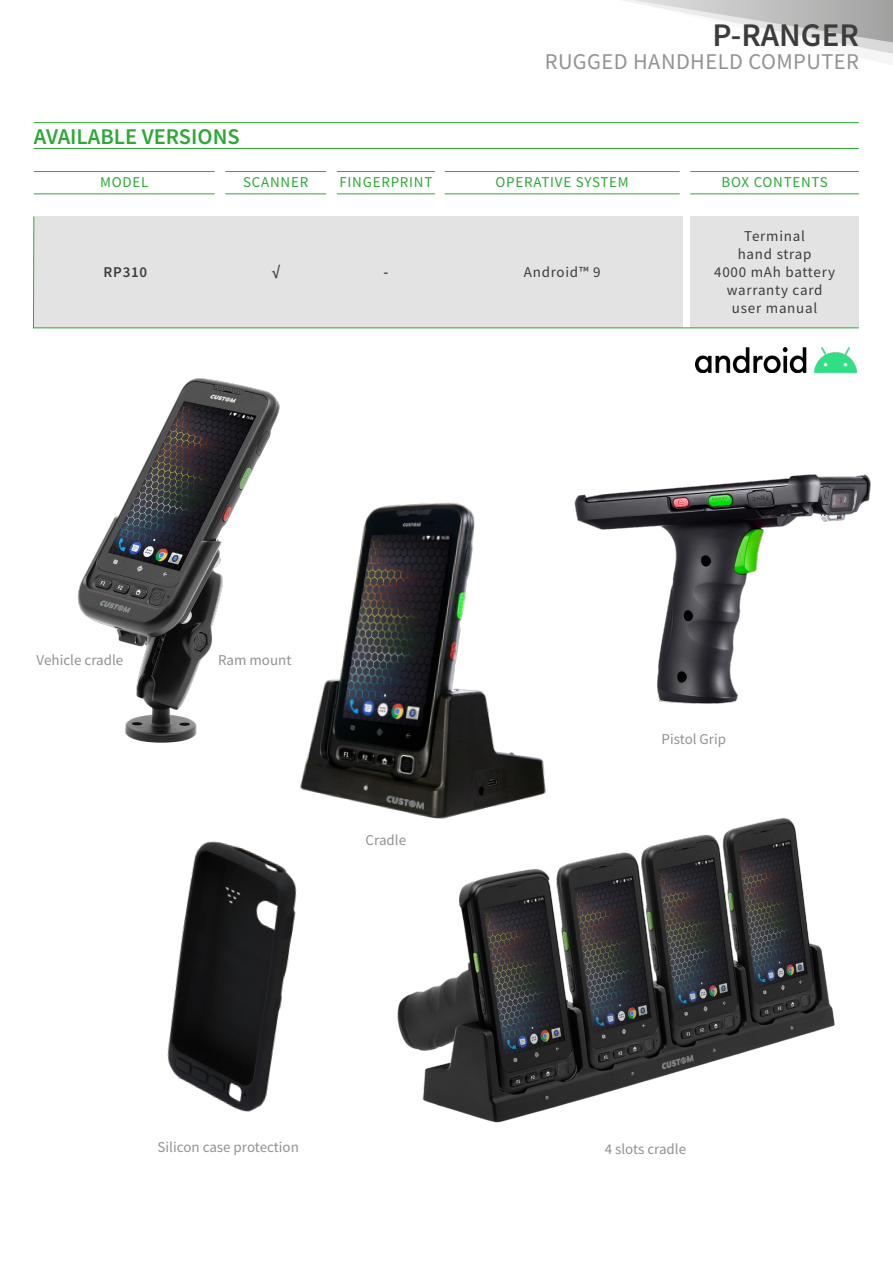
<style>
.page{position:relative;width:893px;height:1263px;background:#fff}
.page>*{position:absolute;margin:0;border:0;box-sizing:border-box;transform-origin:0 0}
.t1{font:600 33px "Source Sans Pro";color:#3c3c3b}
.t2{font:22.5px "Source Sans Pro";letter-spacing:.02em;color:#929292}
.t3{font:600 22.5px "Source Sans Pro";color:#2ea836}
.t4{font:15px "Source Sans Pro";color:#929292}
.t5{font:15px/18px "Source Sans Pro";letter-spacing:.05em;color:#3c3c3b;text-align:center}
.t6{font:15px "Source Sans Pro";letter-spacing:.05em;color:#2ea836}
.t7{font:600 15px "Source Sans Pro";letter-spacing:.05em;color:#3c3c3b}
</style>
<div class="page">
<svg style="left:623px;top:0;width:270px;height:65px"></svg>
<img style="left:397px;top:818px;width:438px;height:305px">
<img style="left:300px;top:771px;width:273px;height:77px">
<img style="left:167px;top:826px;width:150px;height:286px">
<hr style="left:34px;top:122px;width:825px;height:1px;background:#2ea836">
<hr style="left:34px;top:148px;width:825px;height:1px;background:#2ea836">
<hr style="left:34px;top:193px;width:181px;height:1px;background:#2ea836">
<hr style="left:225px;top:193px;width:101px;height:1px;background:#2ea836">
<hr style="left:337px;top:193px;width:98px;height:1px;background:#2ea836">
<hr style="left:445px;top:193px;width:235px;height:1px;background:#2ea836">
<hr style="left:690px;top:193px;width:169px;height:1px;background:#2ea836">
<hr style="left:34px;top:171px;width:181px;height:1px;background:#2ea836">
<hr style="left:225px;top:171px;width:101px;height:1px;background:#2ea836">
<hr style="left:337px;top:171px;width:98px;height:1px;background:#2ea836">
<hr style="left:445px;top:171px;width:235px;height:1px;background:#2ea836">
<hr style="left:690px;top:171px;width:169px;height:1px;background:#2ea836">
<svg style="left:33px;top:216px;width:826px;height:555px"></svg>
<img style="left:696px;top:348px;width:160px;height:24px">
<h1 class="t1" style="left:713px;top:13px;width:148px">P-RANGER</h1>
<h2 class="t2" style="left:545px;top:47px;width:316px">RUGGED HANDHELD COMPUTER</h2>
<h2 class="t3" style="left:34px;top:122px;width:207px">AVAILABLE VERSIONS</h2>
<p class="t6" style="left:100px;top:173px;width:50px">MODEL</p>
<p class="t6" style="left:243px;top:173px;width:67px">SCANNER</p>
<p class="t6" style="left:339px;top:173px;width:94px">FINGERPRINT</p>
<p class="t6" style="left:495px;top:173px;width:135px">OPERATIVE SYSTEM</p>
<p class="t6" style="left:721px;top:173px;width:108px">BOX CONTENTS</p>
<p class="t7" style="left:104px;top:262px;width:45px">RP310</p>
<p class="t7" style="left:271px;top:262px;width:10px">√</p>
<p class="t7" style="left:383px;top:262px;width:6px">-</p>
<p class="t5" style="left:524px;top:263px;width:78px">Android™ 9</p>
<p class="t5" style="left:714px;top:226px;width:122px">Terminal<br>hand strap<br>4000 mAh battery warranty card user manual</p>
<p class="t4" style="left:37px;top:650px;width:88px">Vehicle cradle</p>
<p class="t4" style="left:218px;top:650px;width:75px">Ram mount</p>
<p class="t4" style="left:366px;top:830px;width:42px">Cradle</p>
<p class="t4" style="left:662px;top:729px;width:66px">Pistol Grip</p>
<p class="t4" style="left:158px;top:1137px;width:143px">Silicon case protection</p>
<p class="t4" style="left:605px;top:1139px;width:83px">4 slots cradle</p>
</div>
